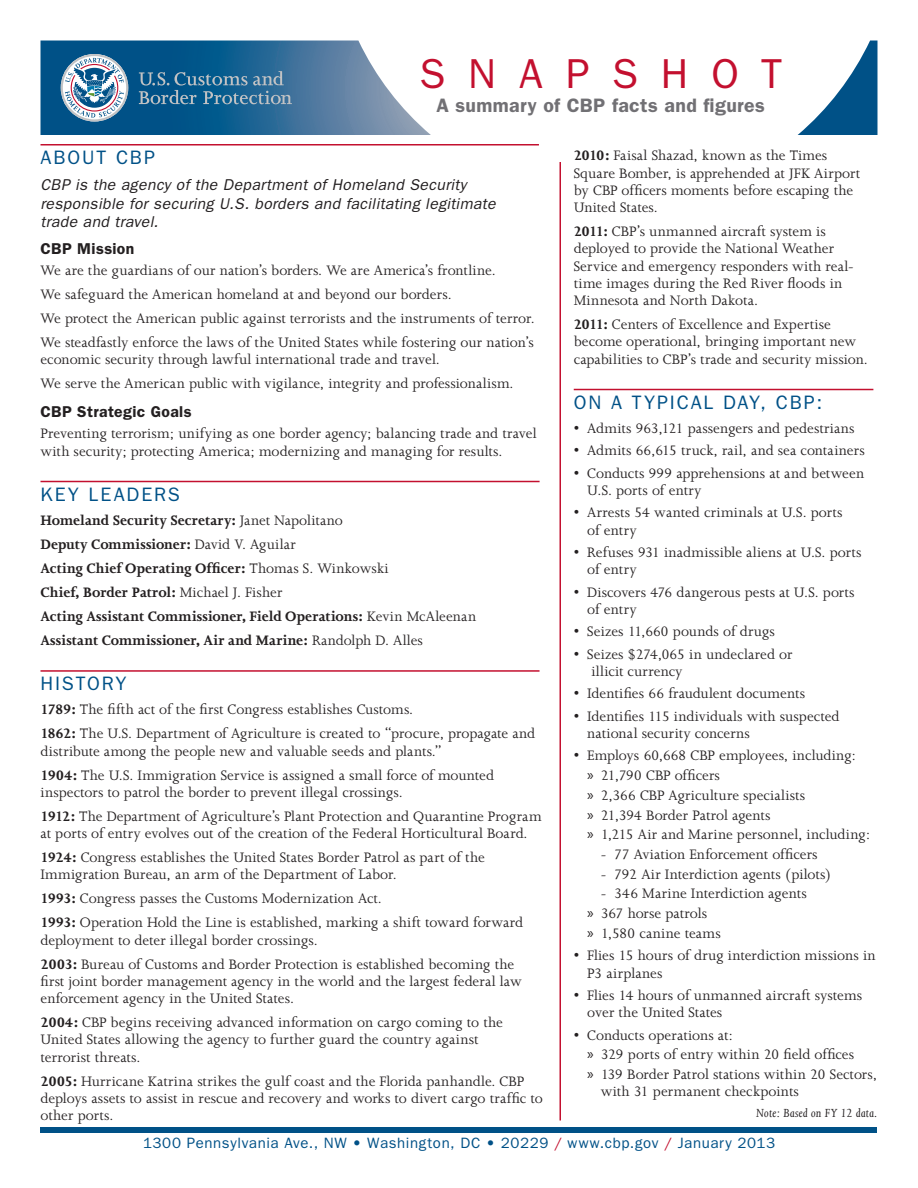
<style>
.page{position:relative;width:918px;height:1188px;background:#fff}
.page>*{position:absolute;margin:0;border:0;box-sizing:border-box;transform-origin:0 0}
.t1{font:42px "Franklin Gothic";letter-spacing:.54em;color:#c3102f}
.Heading{font:19.5px "Franklin Gothic";letter-spacing:.095em;color:#005187}
.Subtitle{font:600 19.5px "Franklin Gothic";letter-spacing:.02em;color:#717074}
.Copy{font:15.75px/17.2px "Joanna";letter-spacing:.005em;color:#231f20}
.Copy_-_bullets{font:15.75px/17.2px "Joanna";letter-spacing:.005em;color:#231f20}
.Copy-2{font:700 15.75px "Joanna";letter-spacing:.005em;color:#231f20}
.Copy_-_bullets_2{font:15.75px/16.5px "Joanna";letter-spacing:.005em;color:#231f20}
.Subheading_B{font:italic 15.75px/18.8px "Franklin Gothic";letter-spacing:.025em;color:#231f20}
.Copy_-_bullets_3{font:15.75px "Joanna";letter-spacing:-.005em;color:#231f20}
.Subheading{font:600 15.75px "Franklin Gothic";letter-spacing:.025em;color:#231f20}
.Contact_Information{font:15px "Franklin Gothic";letter-spacing:.04em;color:#005187}
.t2{font:italic 13.5px "Joanna";letter-spacing:.015em;color:#231f20}
.s1{font-weight:700}
.s2{font-family:"Myriad Pro"}
.s3{color:#c3102f}
.s4{font-weight:400}
</style>
<div class="page">
<svg style="left:40px;top:40px;width:838px;height:95px"></svg>
<svg style="left:139px;top:71px;width:153px;height:33px;background:#37739a"></svg>
<svg style="left:61px;top:54px;width:67px;height:68px"></svg>
<div style="left:40px;top:1127px;width:838px;height:6px;background:#005187"></div>
<hr style="left:560px;top:162px;width:1px;height:958px;background:#c3102f">
<hr style="left:40px;top:144px;width:499px;height:2px;background:#c3102f">
<hr style="left:40px;top:481px;width:500px;height:1px;background:#c3102f">
<hr style="left:40px;top:670px;width:500px;height:2px;background:#c3102f">
<hr style="left:574px;top:389px;width:299px;height:1px;background:#c3102f">
<p class="t1" style="left:419px;top:50px;width:364px">SNAPSHOT</p>
<p class="Subtitle" style="left:436px;top:94px;width:330px">A summary of CBP facts and figures</p>
<p class="Copy" style="left:574px;top:147px;width:288px"><span class="s1">2010:</span> Faisal Shazad, known as the Times Square Bomber, is apprehended at JFK Airport by CBP officers moments before escaping the United States.</p>
<p class="Copy" style="left:574px;top:223px;width:281px"><span class="s1">2011:</span> CBP’s unmanned aircraft system is deployed to provide the National Weather Service and emergency responders with real&shy;time images during the Red River floods in Minnesota and North Dakota.</p>
<p class="Copy" style="left:574px;top:316px;width:296px"><span class="s1">2011:</span> Centers of Excellence and Expertise become operational, bringing important new capabilities to CBP’s trade and security mission.</p>
<p class="Heading" style="left:574px;top:391px;width:250px">ON A TYPICAL DAY, CBP:</p>
<p class="Copy_-_bullets" style="left:574px;top:420px;width:282px">• Admits 963,121 passengers and pedestrians</p>
<p class="Copy_-_bullets" style="left:574px;top:442px;width:293px">• Admits 66,615 truck, rail, and sea containers</p>
<p class="Copy_-_bullets" style="left:587px;top:465px;width:279px;text-indent:-14px">• Conducts 999 apprehensions at and between<br>U.S. ports of entry</p>
<p class="Copy_-_bullets" style="left:587px;top:504px;width:257px;text-indent:-14px">• Arrests 54 wanted criminals at U.S. ports of entry</p>
<p class="Copy_-_bullets" style="left:587px;top:544px;width:276px;text-indent:-14px">• Refuses 931 inadmissible aliens at U.S. ports of entry</p>
<p class="Copy_-_bullets" style="left:587px;top:583px;width:269px;text-indent:-14px">• Discovers 476 dangerous pests at U.S. ports of entry</p>
<p class="Copy_-_bullets" style="left:574px;top:623px;width:203px">• Seizes 11,660 pounds of drugs</p>
<p class="Copy_-_bullets" style="left:591px;top:645px;width:203px;text-indent:-18px">• Seizes $274,065 in undeclared or illicit currency</p>
<p class="Copy_-_bullets" style="left:574px;top:685px;width:233px">• Identifies 66 fraudulent documents</p>
<p class="Copy_-_bullets" style="left:587px;top:707px;width:254px;text-indent:-14px">• Identifies 115 individuals with suspected national security concerns</p>
<p class="Copy_-_bullets" style="left:574px;top:747px;width:284px">• Employs 60,668 CBP employees, including:</p>
<p class="Copy_-_bullets_2" style="left:587px;top:767px;width:134px"><span class="s2">»</span> 21,790 CBP officers</p>
<p class="Copy_-_bullets_2" style="left:587px;top:787px;width:219px"><span class="s2">»</span> 2,366 CBP Agriculture specialists</p>
<p class="Copy_-_bullets_2" style="left:587px;top:807px;width:185px"><span class="s2">»</span> 21,394 Border Patrol agents</p>
<p class="Copy_-_bullets_2" style="left:587px;top:826px;width:285px"><span class="s2">»</span> 1,215 Air and Marine personnel, including:</p>
<p class="Copy_-_bullets_3" style="left:601px;top:846px;width:218px">- 77 Aviation Enforcement officers</p>
<p class="Copy_-_bullets_3" style="left:601px;top:866px;width:232px">- 792 Air Interdiction agents (pilots)</p>
<p class="Copy_-_bullets_3" style="left:601px;top:885px;width:208px">- 346 Marine Interdiction agents</p>
<p class="Copy_-_bullets_2" style="left:587px;top:905px;width:121px"><span class="s2">»</span> 367 horse patrols</p>
<p class="Copy_-_bullets_2" style="left:587px;top:925px;width:135px"><span class="s2">»</span> 1,580 canine teams</p>
<p class="Copy_-_bullets" style="left:587px;top:947px;width:290px;text-indent:-14px">• Flies 15 hours of drug interdiction missions in<br>P3 airplanes</p>
<p class="Copy_-_bullets" style="left:587px;top:987px;width:277px;text-indent:-14px">• Flies 14 hours of unmanned aircraft systems over the United States</p>
<p class="Copy_-_bullets" style="left:574px;top:1026px;width:161px">• Conducts operations at:</p>
<p class="Copy_-_bullets_2" style="left:587px;top:1047px;width:268px"><span class="s2">»</span> 329 ports of entry within 20 field offices</p>
<p class="Copy_-_bullets_2" style="left:601px;top:1066px;width:278px;text-indent:-14px"><span class="s2">»</span> 139 Border Patrol stations within 20 Sectors, with 31 permanent checkpoints</p>
<p class="t2" style="left:756px;top:1106px;width:123px">Note: Based on FY 12 data.</p>
<p class="Contact_Information" style="left:143px;top:1134px;width:634px">1300 Pennsylvania Ave., NW • Washington, DC • 20229 <span class="s3">/</span> www.cbp.gov <span class="s3">/</span> January 2013</p>
<p class="Heading" style="left:40px;top:146px;width:116px">ABOUT CBP</p>
<p class="Subheading_B" style="left:40px;top:175px;width:457px">CBP is the agency of the Department of Homeland Security responsible for securing U.S. borders and facilitating legitimate trade and travel.</p>
<p class="Subheading" style="left:40px;top:239px;width:95px">CBP Mission</p>
<p class="Copy" style="left:40px;top:262px;width:457px">We are the guardians of our nation’s borders. We are America’s frontline.</p>
<p class="Copy" style="left:40px;top:286px;width:413px">We safeguard the American homeland at and beyond our borders.</p>
<p class="Copy" style="left:40px;top:310px;width:496px">We protect the American public against terrorists and the instruments of terror.</p>
<p class="Copy" style="left:40px;top:334px;width:495px">We steadfastly enforce the laws of the United States while fostering our nation’s economic security through lawful international trade and travel.</p>
<p class="Copy" style="left:40px;top:375px;width:474px">We serve the American public with vigilance, integrity and professionalism.</p>
<p class="Subheading" style="left:40px;top:402px;width:153px">CBP Strategic Goals</p>
<p class="Copy" style="left:40px;top:425px;width:498px">Preventing terrorism; unifying as one border agency; balancing trade and travel with security; protecting America; modernizing and managing for results.</p>
<p class="Heading" style="left:40px;top:483px;width:141px">KEY LEADERS</p>
<p class="Copy-2" style="left:40px;top:512px;width:304px">Homeland Security Secretary: <span class="s4">Janet Napolitano</span></p>
<p class="Copy-2" style="left:40px;top:536px;width:257px">Deputy Commissioner: <span class="s4">David V. Aguilar</span></p>
<p class="Copy-2" style="left:40px;top:560px;width:350px">Acting Chief Operating Officer: <span class="s4">Thomas S. Winkowski</span></p>
<p class="Copy-2" style="left:40px;top:584px;width:244px">Chief, Border Patrol: <span class="s4">Michael J. Fisher</span></p>
<p class="Copy-2" style="left:40px;top:608px;width:437px">Acting Assistant Commissioner, Field Operations: <span class="s4">Kevin McAleenan</span></p>
<p class="Copy-2" style="left:40px;top:632px;width:384px">Assistant Commissioner, Air and Marine: <span class="s4">Randolph D. Alles</span></p>
<p class="Heading" style="left:40px;top:673px;width:87px">HISTORY</p>
<p class="Copy" style="left:40px;top:701px;width:374px"><span class="s1">1789:</span> The fifth act of the first Congress establishes Customs.</p>
<p class="Copy" style="left:40px;top:725px;width:496px"><span class="s1">1862:</span> The U.S. Department of Agriculture is created to “procure, propagate and distribute among the people new and valuable seeds and plants.”</p>
<p class="Copy" style="left:40px;top:766px;width:455px"><span class="s1">1904:</span> The U.S. Immigration Service is assigned a small force of mounted inspectors to patrol the border to prevent illegal crossings.</p>
<p class="Copy" style="left:40px;top:808px;width:503px"><span class="s1">1912:</span> The Department of Agriculture’s Plant Protection and Quarantine Program at ports of entry evolves out of the creation of the Federal Horticultural Board.</p>
<p class="Copy" style="left:40px;top:849px;width:446px"><span class="s1">1924:</span> Congress establishes the United States Border Patrol as part of the<br>Immigration Bureau, an arm of the Department of Labor.</p>
<p class="Copy" style="left:40px;top:890px;width:343px"><span class="s1">1993:</span> Congress passes the Customs Modernization Act.</p>
<p class="Copy" style="left:40px;top:914px;width:484px"><span class="s1">1993:</span> Operation Hold the Line is established, marking a shift toward forward deployment to deter illegal border crossings.</p>
<p class="Copy" style="left:40px;top:955px;width:483px"><span class="s1">2003:</span> Bureau of Customs and Border Protection is established becoming the first joint border management agency in the world and the largest federal law enforcement agency in the United States.</p>
<p class="Copy" style="left:40px;top:1014px;width:464px"><span class="s1">2004:</span> CBP begins receiving advanced information on cargo coming to the<br>United States allowing the agency to further guard the country against terrorist threats.</p>
<p class="Copy" style="left:40px;top:1072px;width:504px"><span class="s1">2005:</span> Hurricane Katrina strikes the gulf coast and the Florida panhandle. CBP deploys assets to assist in rescue and recovery and works to divert cargo traffic to other ports.</p>
</div>
